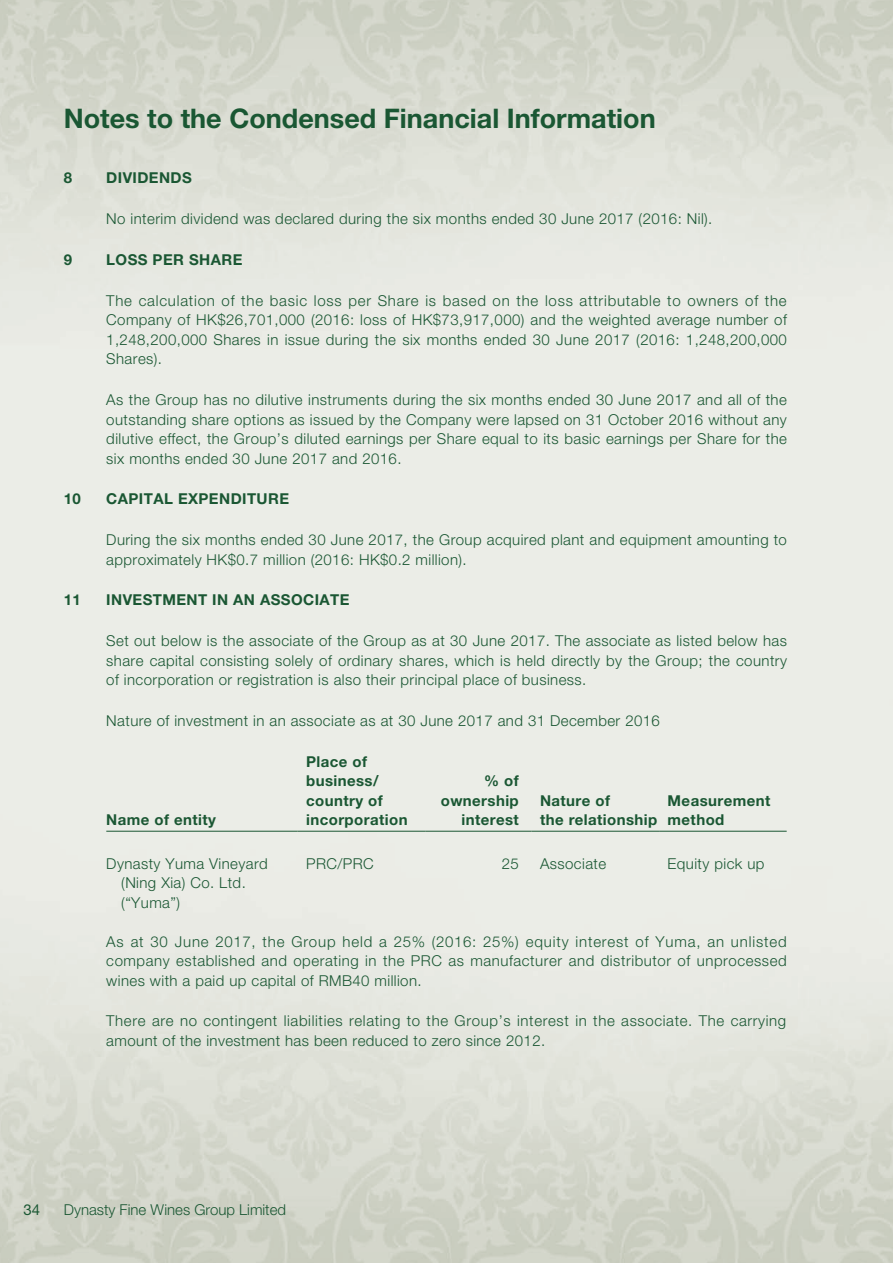
<style>
.page{position:relative;width:893px;height:1263px;background:#fff}
.page>*{position:absolute;margin:0;border:0;box-sizing:border-box;transform-origin:0 0}
.t1{font:700 27px "Helvetica Neue LT Std";color:#1a5733}
._00_Body_text{font:300 15px/19.5px "Helvetica Neue LT Std";letter-spacing:.03em;color:#1a5733;text-align:justify}
._50_Table_Body{font:700 15px "Helvetica Neue LT Std";letter-spacing:.03em;color:#1a5733}
._50_Table_Body-2{font:300 15px/19.5px "Helvetica Neue LT Std";letter-spacing:.03em;color:#1a5733}
._01_Heading_1{font:700 15px "Helvetica Neue LT Std";letter-spacing:.03em;color:#1a5733}
._00_Body_text-2{font:300 15px "Helvetica Neue LT Std";color:#1a5733}
.t2{font:15px "Helvetica Neue LT Std";color:#1a5733}
</style>
<div class="page">
<hr style="left:106px;top:831px;width:192px;height:1px;background:#1a5733">
<hr style="left:298px;top:831px;width:127px;height:1px;background:#1a5733">
<hr style="left:425px;top:831px;width:106px;height:1px;background:#1a5733">
<hr style="left:531px;top:831px;width:128px;height:1px;background:#1a5733">
<hr style="left:659px;top:831px;width:128px;height:1px;background:#1a5733">
<h1 class="t1" style="left:64px;top:101px;width:593px">Notes to the Condensed Financial Information</h1>
<p class="_01_Heading_1" style="left:64px;top:169px;width:10px">8</p>
<p class="_01_Heading_1" style="left:106px;top:169px;width:87px">DIVIDENDS</p>
<p class="_00_Body_text" style="left:106px;top:209px;width:608px">No interim dividend was declared during the six months ended 30 June 2017 (2016: Nil).</p>
<p class="_01_Heading_1" style="left:64px;top:250px;width:10px">9</p>
<p class="_01_Heading_1" style="left:106px;top:250px;width:138px">LOSS PER SHARE</p>
<p class="_00_Body_text" style="left:106px;top:290px;width:682px">The calculation of the basic loss per Share is based on the loss attributable to owners of the Company of HK$26,701,000 (2016: loss of HK$73,917,000) and the weighted average number of 1,248,200,000 Shares in issue during the six months ended 30 June 2017 (2016: 1,248,200,000<br>Shares).</p>
<p class="_00_Body_text" style="left:106px;top:390px;width:682px">As the Group has no dilutive instruments during the six months ended 30 June 2017 and all of the outstanding share options as issued by the Company were lapsed on 31 October 2016 without any dilutive effect, the Group’s diluted earnings per Share equal to its basic earnings per Share for the six months ended 30 June 2017 and 2016.</p>
<p class="_01_Heading_1" style="left:64px;top:490px;width:19px">10</p>
<p class="_01_Heading_1" style="left:106px;top:490px;width:184px">CAPITAL EXPENDITURE</p>
<p class="_00_Body_text" style="left:106px;top:530px;width:682px">During the six months ended 30 June 2017, the Group acquired plant and equipment amounting to approximately HK$0.7 million (2016: HK$0.2 million).</p>
<p class="_01_Heading_1" style="left:64px;top:591px;width:19px">11</p>
<p class="_01_Heading_1" style="left:106px;top:591px;width:245px">INVESTMENT IN AN ASSOCIATE</p>
<p class="_00_Body_text" style="left:106px;top:631px;width:682px">Set out below is the associate of the Group as at 30 June 2017. The associate as listed below has share capital consisting solely of ordinary shares, which is held directly by the Group; the country of incorporation or registration is also their principal place of business.</p>
<p class="_00_Body_text" style="left:106px;top:710px;width:555px">Nature of investment in an associate as at 30 June 2017 and 31 December 2016</p>
<p class="_50_Table_Body" style="left:106px;top:810px;width:111px">Name of entity</p>
<p class="_50_Table_Body" style="left:306px;top:752px;width:62px">Place of</p>
<p class="_50_Table_Body" style="left:306px;top:771px;width:74px">business/</p>
<p class="_50_Table_Body" style="left:306px;top:791px;width:78px">country of</p>
<p class="_50_Table_Body" style="left:306px;top:810px;width:103px">incorporation</p>
<p class="_50_Table_Body" style="left:484px;top:771px;width:36px">% of</p>
<p class="_50_Table_Body" style="left:441px;top:791px;width:80px">ownership</p>
<p class="_50_Table_Body" style="left:461px;top:810px;width:59px">interest</p>
<p class="_50_Table_Body" style="left:540px;top:791px;width:72px">Nature of</p>
<p class="_50_Table_Body" style="left:540px;top:810px;width:119px">the relationship</p>
<p class="_50_Table_Body" style="left:668px;top:791px;width:104px">Measurement</p>
<p class="_50_Table_Body" style="left:668px;top:810px;width:58px">method</p>
<p class="_50_Table_Body-2" style="left:121px;top:853px;width:148px;text-indent:-15px">Dynasty Yuma Vineyard (Ning Xia) Co. Ltd. (“Yuma”)</p>
<p class="_50_Table_Body-2" style="left:306px;top:853px;width:69px">PRC/PRC</p>
<p class="_50_Table_Body-2" style="left:502px;top:853px;width:19px">25</p>
<p class="_50_Table_Body-2" style="left:540px;top:853px;width:68px">Associate</p>
<p class="_50_Table_Body-2" style="left:668px;top:853px;width:98px">Equity pick up</p>
<p class="_00_Body_text" style="left:106px;top:931px;width:682px">As at 30 June 2017, the Group held a 25% (2016: 25%) equity interest of Yuma, an unlisted company established and operating in the PRC as manufacturer and distributor of unprocessed wines with a paid up capital of RMB40 million.</p>
<p class="_00_Body_text" style="left:106px;top:1011px;width:681px">There are no contingent liabilities relating to the Group’s interest in the associate. The carrying amount of the investment has been reduced to zero since 2012.</p>
<p class="t2" style="left:24px;top:1200px;width:18px">34</p>
<p class="_00_Body_text-2" style="left:64px;top:1201px;width:224px">Dynasty Fine Wines Group Limited</p>
</div>
